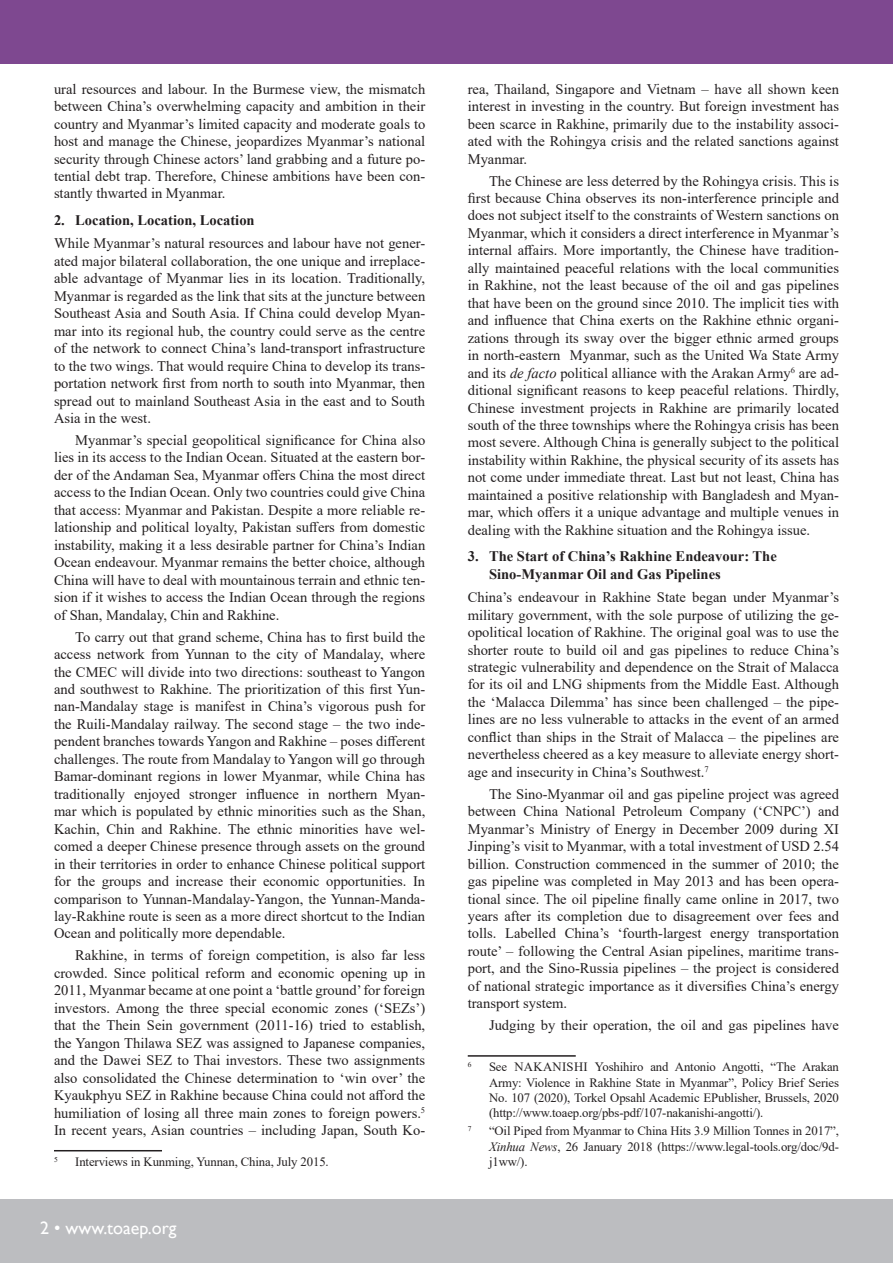
<style>
.page{position:relative;width:893px;height:1263px;background:#fff}
.page>*{position:absolute;margin:0;border:0;box-sizing:border-box;transform-origin:0 0}
.t1{font:18px "Gill Sans";color:#fff}
.Para_mid{font:14.55px/17.4px "Times New Roman";color:#231f20;text-align:justify}
.Para_last{font:14.55px/17.4px "Times New Roman";color:#231f20;text-align:justify}
.Para_first{font:14.55px/17.4px "Times New Roman";color:#231f20;text-align:justify}
.t2{font:700 14.55px/17.4px "Times New Roman";color:#231f20}
.Footnote_Text{font:12.75px/15.3px "Times New Roman";letter-spacing:-.01em;color:#231f20;text-align:justify}
.Footnote_Text-2{font:7.5px "Times New Roman";color:#231f20}
.s1{font-style:italic}
</style>
<div class="page">
<div style="left:0;top:1199px;width:893px;height:64px;background:#bcbdc0"></div>
<div style="left:0;top:0;width:893px;height:64px;background:#7e4890"></div>
<hr style="left:54px;top:1150px;width:108px;height:1px;background:#231f20">
<hr style="left:468px;top:1055px;width:108px;height:2px;background:#231f20">
<p class="Para_last" style="left:54px;top:80px;width:373px">ural resources and labour. In the Burmese view, the mismatch between China’s overwhelming capacity and ambition in their country and Myanmar’s limited capacity and moderate goals to host and manage the Chinese, jeopardizes Myanmar’s national security through Chinese actors’ land grabbing and a future po&shy;tential debt trap. Therefore, Chinese ambitions have been con&shy;stantly thwarted in Myanmar.</p>
<p class="t2" style="left:54px;top:211px;width:202px">2. Location, Location, Location</p>
<p class="Para_first" style="left:54px;top:234px;width:373px">While Myanmar’s natural resources and labour have not gener&shy;ated major bilateral collaboration, the one unique and irreplace&shy;able advantage of Myanmar lies in its location. Traditionally, Myanmar is regarded as the link that sits at the juncture between Southeast Asia and South Asia. If China could develop Myan&shy;mar into its regional hub, the country could serve as the centre of the network to connect China’s land-transport infrastructure to the two wings. That would require China to develop its trans&shy;portation network first from north to south into Myanmar, then spread out to mainland Southeast Asia in the east and to South Asia in the west.</p>
<p class="Para_mid" style="left:54px;top:431px;width:373px;text-indent:21px">Myanmar’s special geopolitical significance for China also lies in its access to the Indian Ocean. Situated at the eastern bor&shy;der of the Andaman Sea, Myanmar offers China the most direct access to the Indian Ocean. Only two countries could give China that access: Myanmar and Pakistan. Despite a more reliable re&shy;lationship and political loyalty, Pakistan suffers from domestic instability, making it a less desirable partner for China’s Indian Ocean endeavour. Myanmar remains the better choice, although China will have to deal with mountainous terrain and ethnic ten&shy;sion if it wishes to access the Indian Ocean through the regions of Shan, Mandalay, Chin and Rakhine.</p>
<p class="Para_mid" style="left:54px;top:627px;width:373px;text-indent:21px">To carry out that grand scheme, China has to first build the access network from Yunnan to the city of Mandalay, where the CMEC will divide into two directions: southeast to Yangon and southwest to Rakhine. The prioritization of this first Yun&shy;nan-Mandalay stage is manifest in China’s vigorous push for the Ruili-Mandalay railway. The second stage – the two inde&shy;pendent branches towards Yangon and Rakhine – poses different challenges. The route from Mandalay to Yangon will go through Bamar-dominant regions in lower Myanmar, while China has traditionally enjoyed stronger influence in northern Myan&shy;mar which is populated by ethnic minorities such as the Shan, Kachin, Chin and Rakhine. The ethnic minorities have wel&shy;comed a deeper Chinese presence through assets on the ground in their territories in order to enhance Chinese political support for the groups and increase their economic opportunities. In comparison to Yunnan-Mandalay-Yangon, the Yunnan-Manda&shy;lay-Rakhine route is seen as a more direct shortcut to the Indian Ocean and politically more dependable.</p>
<p class="Para_mid" style="left:54px;top:946px;width:373px;text-indent:21px">Rakhine, in terms of foreign competition, is also far less crowded. Since political reform and economic opening up in 2011, Myanmar became at one point a ‘battle ground’ for foreign investors. Among the three special economic zones (‘SEZs’) that the Thein Sein government (2011-16) tried to establish, the Yangon Thilawa SEZ was assigned to Japanese companies, and the Dawei SEZ to Thai investors. These two assignments also consolidated the Chinese determination to ‘win over’ the Kyaukphyu SEZ in Rakhine because China could not afford the humiliation of losing all three main zones to foreign powers.<sup>5<br></sup>In recent years, Asian countries – including Japan, South Ko-</p>
<p class="Footnote_Text-2" style="left:54px;top:1154px;width:5px">5</p>
<p class="Footnote_Text" style="left:75px;top:1154px;width:255px">Interviews in Kunming, Yunnan, China, July 2015.</p>
<p class="t1" style="left:40px;top:1218px;width:138px">2 • www.toaep.org</p>
<p class="Para_mid" style="left:468px;top:80px;width:373px">rea, Thailand, Singapore and Vietnam – have all shown keen interest in investing in the country. But foreign investment has been scarce in Rakhine, primarily due to the instability associ&shy;ated with the Rohingya crisis and the related sanctions against Myanmar.</p>
<p class="Para_last" style="left:468px;top:171px;width:373px;text-indent:21px">The Chinese are less deterred by the Rohingya crisis. This is first because China observes its non-interference principle and does not subject itself to the constraints of Western sanctions on Myanmar, which it considers a direct interference in Myanmar’s internal affairs. More importantly, the Chinese have tradition&shy;ally maintained peaceful relations with the local communities in Rakhine, not the least because of the oil and gas pipelines that have been on the ground since 2010. The implicit ties with and influence that China exerts on the Rakhine ethnic organi&shy;zations through its sway over the bigger ethnic armed groups in north-eastern Myanmar, such as the United Wa State Army and its <span class="s1">de facto</span> political alliance with the Arakan Army<sup>6</sup> are ad&shy;ditional significant reasons to keep peaceful relations. Thirdly, Chinese investment projects in Rakhine are primarily located south of the three townships where the Rohingya crisis has been most severe. Although China is generally subject to the political instability within Rakhine, the physical security of its assets has not come under immediate threat. Last but not least, China has maintained a positive relationship with Bangladesh and Myan&shy;mar, which offers it a unique advantage and multiple venues in dealing with the Rakhine situation and the Rohingya issue.</p>
<p class="t2" style="left:489px;top:547px;width:289px;text-indent:-21px">3. The Start of China’s Rakhine Endeavour: The<br>Sino-Myanmar Oil and Gas Pipelines</p>
<p class="Para_first" style="left:468px;top:588px;width:373px">China’s endeavour in Rakhine State began under Myanmar’s military government, with the sole purpose of utilizing the ge&shy;opolitical location of Rakhine. The original goal was to use the shorter route to build oil and gas pipelines to reduce China’s strategic vulnerability and dependence on the Strait of Malacca for its oil and LNG shipments from the Middle East. Although the ‘Malacca Dilemma’ has since been challenged – the pipe&shy;lines are no less vulnerable to attacks in the event of an armed conflict than ships in the Strait of Malacca – the pipelines are nevertheless cheered as a key measure to alleviate energy short&shy;age and insecurity in China’s Southwest.<sup>7</sup></p>
<p class="Para_mid" style="left:468px;top:785px;width:373px;text-indent:21px">The Sino-Myanmar oil and gas pipeline project was agreed between China National Petroleum Company (‘CNPC’) and Myanmar’s Ministry of Energy in December 2009 during XI Jinping’s visit to Myanmar, with a total investment of USD 2.54 billion. Construction commenced in the summer of 2010; the gas pipeline was completed in May 2013 and has been opera&shy;tional since. The oil pipeline finally came online in 2017, two years after its completion due to disagreement over fees and tolls. Labelled China’s ‘fourth-largest energy transportation route’ – following the Central Asian pipelines, maritime trans&shy;port, and the Sino-Russia pipelines – the project is considered of national strategic importance as it diversifies China’s energy transport system.</p>
<p class="Para_mid" style="left:489px;top:1016px;width:352px">Judging by their operation, the oil and gas pipelines have</p>
<p class="Footnote_Text-2" style="left:468px;top:1059px;width:5px">6</p>
<p class="Footnote_Text" style="left:489px;top:1059px;width:351px">See NAKANISHI Yoshihiro and Antonio Angotti, “The Arakan Army: Violence in Rakhine State in Myanmar”, Policy Brief Series No. 107 (2020), Torkel Opsahl Academic EPublisher, Brussels, 2020 (http://www.toaep.org/pbs-pdf/107-nakanishi-angotti/).</p>
<p class="Footnote_Text-2" style="left:468px;top:1123px;width:5px">7</p>
<p class="Footnote_Text" style="left:489px;top:1123px;width:351px">“Oil Piped from Myanmar to China Hits 3.9 Million Tonnes in 2017”, <span class="s1">Xinhua News</span>, 26 January 2018 (https://www.legal-tools.org/doc/9d&shy;j1ww/).</p>
</div>
